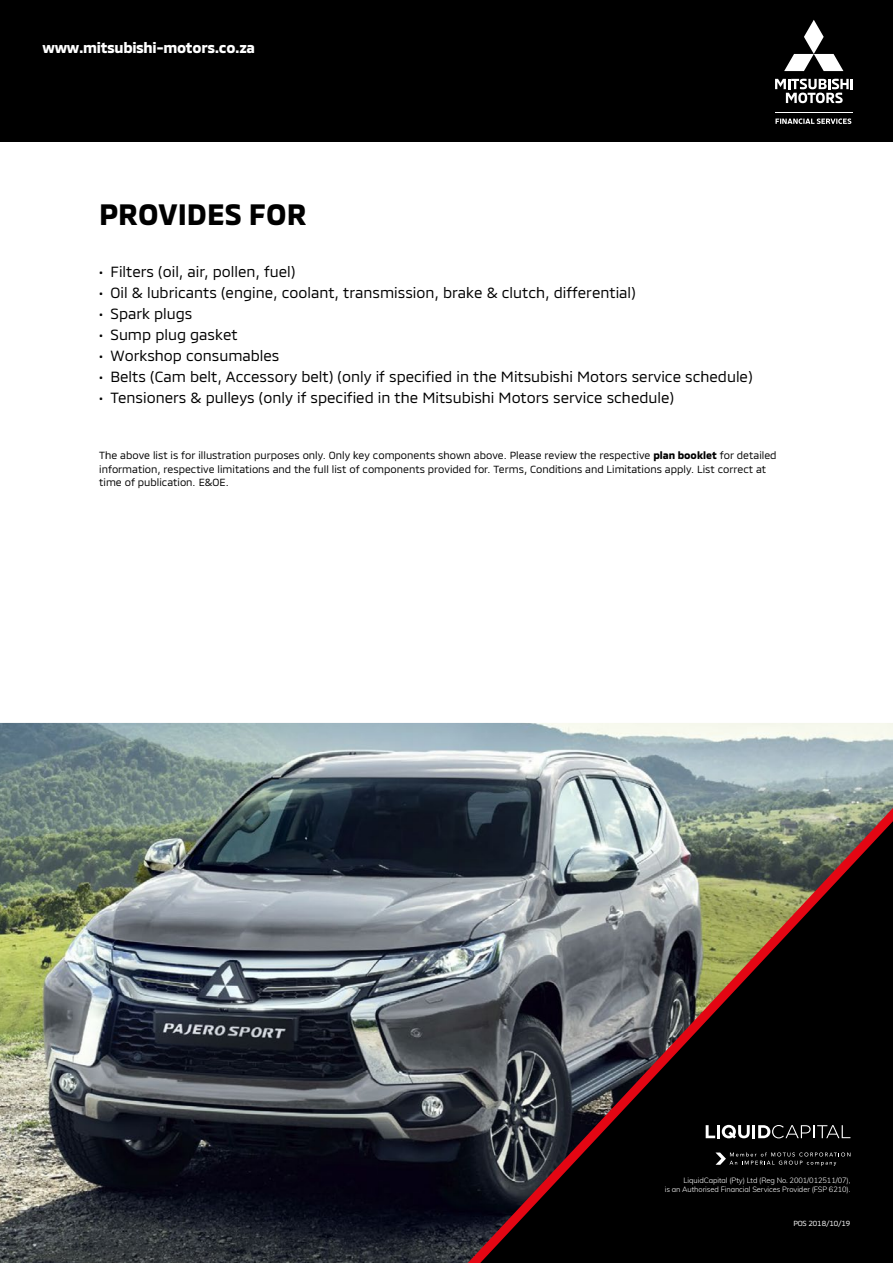
<style>
.page{position:relative;width:893px;height:1263px;background:#fff}
.page>*{position:absolute;margin:0;border:0;box-sizing:border-box;transform-origin:0 0}
.t1{font:700 30px "MMCOFFICE";color:#000}
.t2{font:15px "MMCOFFICE";color:#000}
.t3{font:700 15px "MMCOFFICE";letter-spacing:-.02em;color:#fff}
.t4{font:10.5px/13.5px "MMCOFFICE";color:#000}
.t5{font:300 7.5px/9px "Muli";letter-spacing:-.01em;color:#fff;text-align:right}
.t6{font:7.5px "MMCOFFICE";letter-spacing:-.02em;color:#fff}
.s1{font-size:13.5px}
.s2{font-weight:700}
</style>
<div class="page">
<img style="left:0;top:723px;width:893px;height:540px">
<svg style="left:468px;top:808px;width:425px;height:455px;background:#3f3b3a"></svg>
<div style="left:0;top:0;width:893px;height:142px;background:#000"></div>
<svg style="left:706px;top:1125px;width:144px;height:13px"></svg>
<svg style="left:715px;top:1152px;width:135px;height:14px;background:#242424"></svg>
<svg style="left:775px;top:79px;width:78px;height:24px"></svg>
<svg style="left:784px;top:20px;width:59px;height:51px"></svg>
<hr style="left:775px;top:112px;width:78px;height:1px;background:#fff">
<svg style="left:775px;top:119px;width:76px;height:5px"></svg>
<p class="t3" style="left:43px;top:36px;width:214px">www.mitsubishi-motors.co.za</p>
<h1 class="t1" style="left:99px;top:191px;width:209px">PROVIDES FOR</h1>
<p class="t2" style="left:99px;top:259px;width:198px"><span class="s1">•</span> Filters (oil, air, pollen, fuel)</p>
<p class="t2" style="left:99px;top:280px;width:538px"><span class="s1">•</span> Oil &amp; lubricants (engine, coolant, transmission, brake &amp; clutch, differential)</p>
<p class="t2" style="left:99px;top:301px;width:95px"><span class="s1">•</span> Spark plugs</p>
<p class="t2" style="left:99px;top:322px;width:140px"><span class="s1">•</span> Sump plug gasket</p>
<p class="t2" style="left:99px;top:343px;width:182px"><span class="s1">•</span> Workshop consumables</p>
<p class="t2" style="left:99px;top:364px;width:655px"><span class="s1">•</span> Belts (Cam belt, Accessory belt) (only if specified in the Mitsubishi Motors service schedule)</p>
<p class="t2" style="left:99px;top:385px;width:576px"><span class="s1">•</span> Tensioners &amp; pulleys (only if specified in the Mitsubishi Motors service schedule)</p>
<p class="t4" style="left:99px;top:447px;width:679px">The above list is for illustration purposes only. Only key components shown above. Please review the respective <span class="s2">plan booklet</span> for detailed information, respective limitations and the full list of components provided for. Terms, Conditions and Limitations apply. List correct at time of publication. E&amp;OE.</p>
<p class="t5" style="left:665px;top:1176px;width:187px">LiquidCapital (Pty) Ltd (Reg No. 2001/012511/07),<br>is an Authorised Financial Services Provider (FSP 6210).</p>
<p class="t6" style="left:793px;top:1217px;width:59px">POS 2018/10/19</p>
</div>
